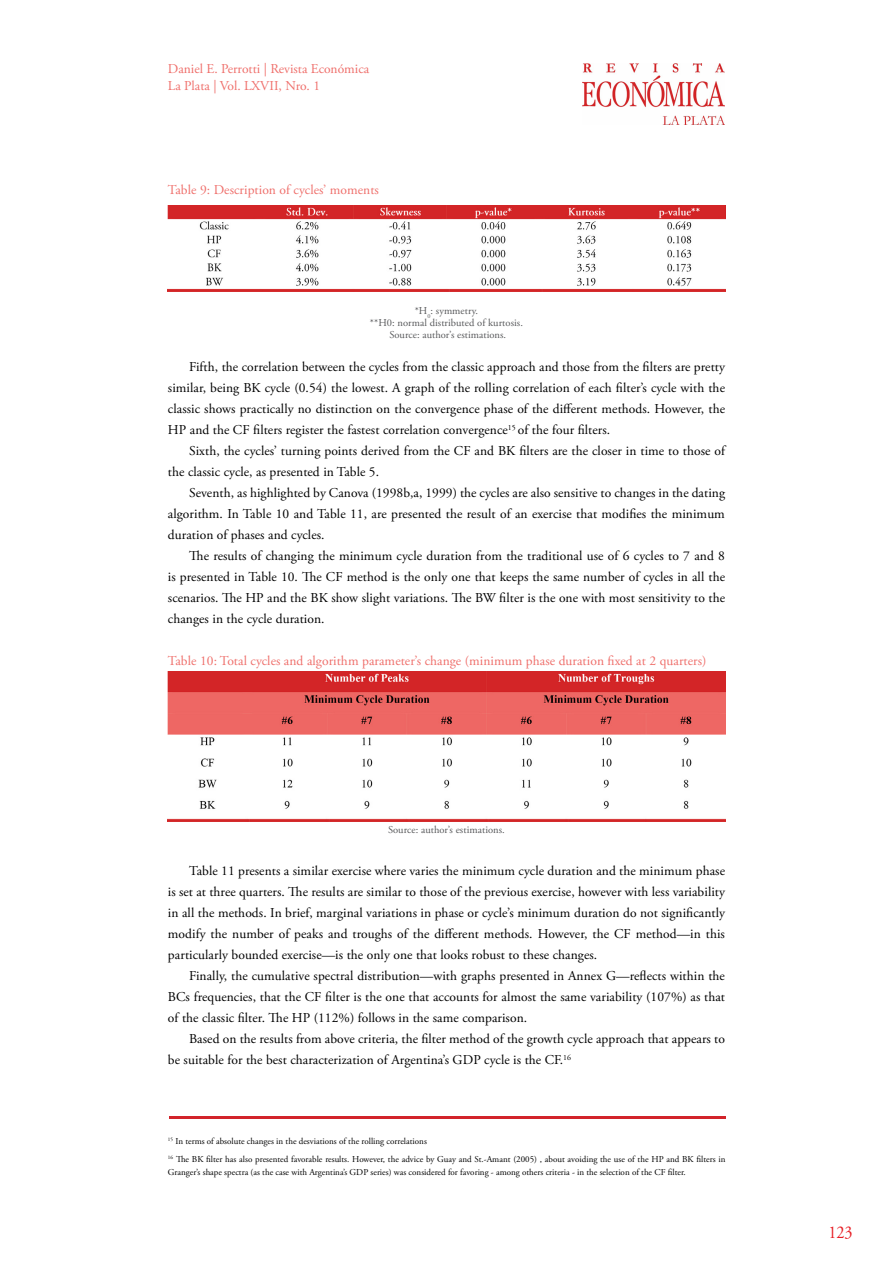
<style>
.page{position:relative;width:893px;height:1263px;background:#fff}
.page>*{position:absolute;margin:0;border:0;box-sizing:border-box;transform-origin:0 0}
.t1{font:18px "Adobe Garamond Pro";color:#e71c23;scale:.9 1}
.t2{font:13.5px/21px "Adobe Garamond Pro";letter-spacing:.005em;color:#000;text-align:justify}
.t3{font:13.5px/16.5px "Adobe Garamond Pro";letter-spacing:.005em;color:#ef6f6b}
.t4{font:10.5px/12px "Adobe Garamond Pro";letter-spacing:.005em;color:#58595b;text-align:center}
.t5{font:9px/17.7px "Adobe Garamond Pro";color:#000}
</style>
<div class="page">
<img style="left:582px;top:63px;width:143px;height:61px">
<hr style="left:169px;top:1116px;width:556px;height:3px;background:#d2232a">
<img style="left:168px;top:205px;width:557px;height:86px">
<img style="left:168px;top:671px;width:557px;height:150px">
<p class="t3" style="left:168px;top:61px;width:203px">Daniel E. Perrotti | Revista Económica<br>La Plata | Vol. LXVII, Nro. 1</p>
<p class="t3" style="left:168px;top:182px;width:212px">Table 9: Description of cycles’ moments</p>
<p class="t4" style="left:370px;top:305px;width:154px">*H<sub>0</sub>: symmetry.<br>**H0: normal distributed of kurtosis.<br>Source: author’s estimations.</p>
<p class="t2" style="left:168px;top:357px;width:559px;text-indent:21px">Fifth, the correlation between the cycles from the classic approach and those from the filters are pretty similar, being BK cycle (0.54) the lowest. A graph of the rolling correlation of each filter’s cycle with the classic shows practically no distinction on the convergence phase of the different methods. However, the HP and the CF filters register the fastest correlation convergence<sup>15</sup> of the four filters.</p>
<p class="t2" style="left:168px;top:441px;width:559px;text-indent:21px">Sixth, the cycles’ turning points derived from the CF and BK filters are the closer in time to those of the classic cycle, as presented in Table 5.</p>
<p class="t2" style="left:168px;top:483px;width:559px;text-indent:21px">Seventh, as highlighted by Canova (1998b,a, 1999) the cycles are also sensitive to changes in the dating algorithm. In Table 10 and Table 11, are presented the result of an exercise that modifies the minimum duration of phases and cycles.</p>
<p class="t2" style="left:168px;top:546px;width:559px;text-indent:21px">The results of changing the minimum cycle duration from the traditional use of 6 cycles to 7 and 8 is presented in Table 10. The CF method is the only one that keeps the same number of cycles in all the scenarios. The HP and the BK show slight variations. The BW filter is the one with most sensitivity to the changes in the cycle duration.</p>
<p class="t3" style="left:168px;top:653px;width:540px">Table 10: Total cycles and algorithm parameter’s change (minimum phase duration fixed at 2 quarters)</p>
<p class="t4" style="left:388px;top:824px;width:118px">Source: author’s estimations.</p>
<p class="t2" style="left:168px;top:861px;width:559px;text-indent:21px">Table 11 presents a similar exercise where varies the minimum cycle duration and the minimum phase is set at three quarters. The results are similar to those of the previous exercise, however with less variability in all the methods. In brief, marginal variations in phase or cycle’s minimum duration do not significantly modify the number of peaks and troughs of the different methods. However, the CF method—in this particularly bounded exercise—is the only one that looks robust to these changes.</p>
<p class="t2" style="left:168px;top:966px;width:559px;text-indent:21px">Finally, the cumulative spectral distribution—with graphs presented in Annex G—reflects within the BCs frequencies, that the CF filter is the one that accounts for almost the same variability (107%) as that of the classic filter. The HP (112%) follows in the same comparison.</p>
<p class="t2" style="left:168px;top:1029px;width:559px;text-indent:21px">Based on the results from above criteria, the filter method of the growth cycle approach that appears to be suitable for the best characterization of Argentina’s GDP cycle is the CF.<sup>16</sup></p>
<p class="t5" style="left:168px;top:1132px;width:559px"><sup>15</sup> In terms of absolute changes in the desviations of the rolling correlations<br><sup>16</sup> The BK filter has also presented favorable results. However, the advice by Guay and St.-Amant (2005) , about avoiding the use of the HP and BK filters in</p>
<p class="t5" style="left:168px;top:1164px;width:519px">Granger’s shape spectra (as the case with Argentina’s GDP series) was considered for favoring - among others criteria - in the selection of the CF filter.</p>
<h1 class="t1" style="left:828px;top:1222px;width:29px">123</h1>
</div>
